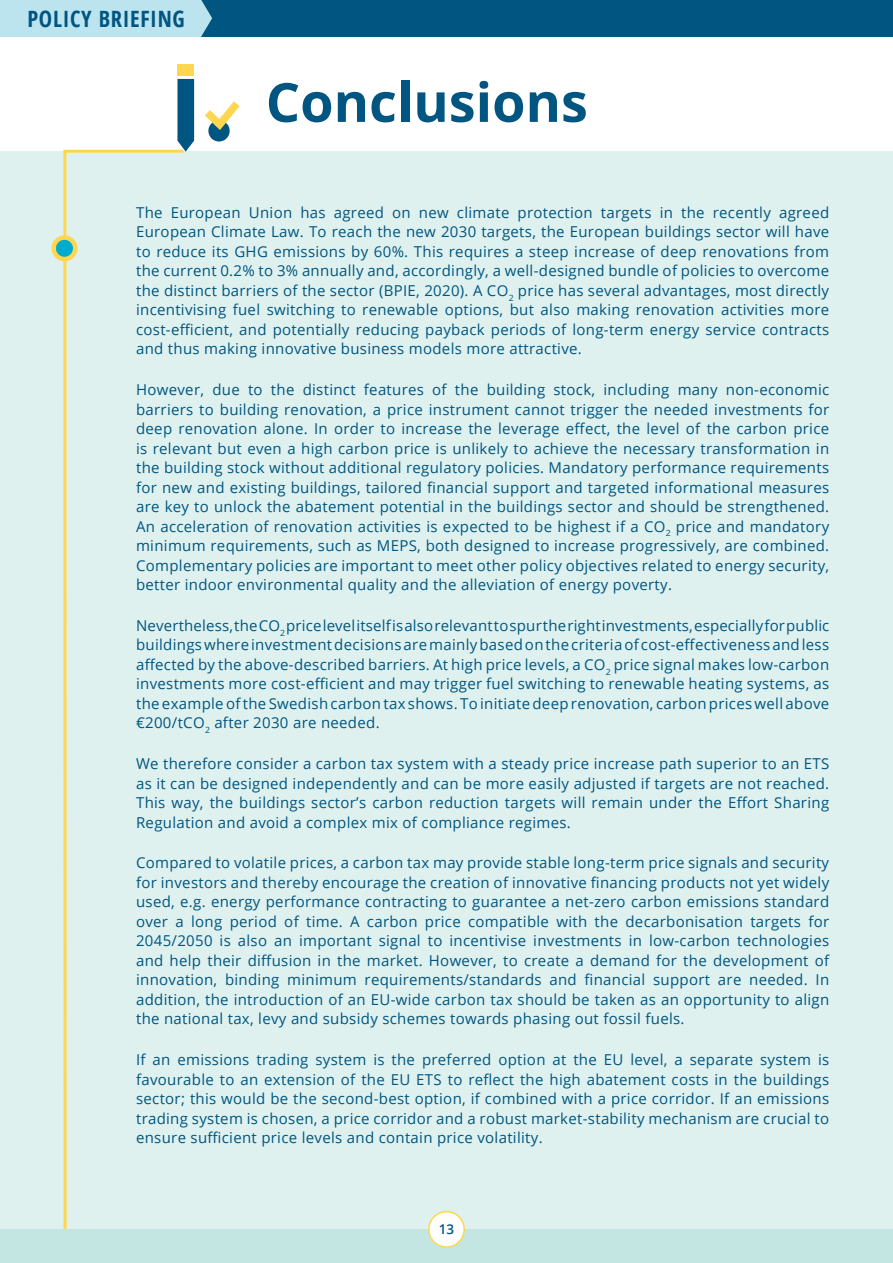
<style>
.page{position:relative;width:893px;height:1263px;background:#fff}
.page>*{position:absolute;margin:0;border:0;box-sizing:border-box;transform-origin:0 0}
.FIGUREN_titel{font:700 54px "Open Sans";color:#005581}
.t1{font:700 condensed 22.5px "Open Sans";letter-spacing:.03em;color:#005581}
.BROOD{font:15px/19.5px "Open Sans";letter-spacing:.02em;color:#005581;text-align:justify}
.t2{font:600 13.5px "Open Sans";color:#005581}
</style>
<div class="page">
<div style="left:0;top:0;width:893px;height:37px;background:#005581"></div>
<div style="left:0;top:0;width:212px;height:37px;background:#bbe4ee"></div>
<div style="left:0;top:152px;width:893px;height:1111px;background:#def1ee"></div>
<svg style="left:62px;top:149px;width:122px;height:1080px"></svg>
<svg style="left:54px;top:238px;width:21px;height:21px"></svg>
<div style="left:51px;top:235px;width:26px;height:26px;border:4px solid #ffd64f;border-radius:50%"></div>
<div style="left:177px;top:65px;width:17px;height:11px;background:#ffd64f"></div>
<svg style="left:177px;top:79px;width:70px;height:73px"></svg>
<div style="left:0;top:1229px;width:893px;height:34px;background:#c3e6e3"></div>
<div style="left:429px;top:1211px;width:35px;height:36px;background:#fff;border-radius:50%"></div>
<div style="left:428px;top:1211px;width:37px;height:37px;border:2px solid #ffd64f;border-radius:50%"></div>
<h2 class="t1" style="left:27px;top:3px;width:159px">POLICY BRIEFING</h2>
<p class="FIGUREN_titel" style="left:266px;top:64px;width:324px">Conclusions</p>
<p class="BROOD" style="left:136px;top:202px;width:695px">The European Union has agreed on new climate protection targets in the recently agreed European Climate Law. To reach the new 2030 targets, the European buildings sector will have to reduce its GHG emissions by 60%. This requires a steep increase of deep renovations from the current 0.2% to 3% annually and, accordingly, a well-designed bundle of policies to overcome the distinct barriers of the sector (BPIE, 2020). A CO<sub>2</sub> price has several advantages, most directly incentivising fuel switching to renewable options, but also making renovation activities more cost-efficient, and potentially reducing payback periods of long-term energy service contracts and thus making innovative business models more attractive.</p>
<p class="BROOD" style="left:136px;top:379px;width:695px">However, due to the distinct features of the building stock, including many non-economic barriers to building renovation, a price instrument cannot trigger the needed investments for deep renovation alone. In order to increase the leverage effect, the level of the carbon price is relevant but even a high carbon price is unlikely to achieve the necessary transformation in the building stock without additional regulatory policies. Mandatory performance requirements for new and existing buildings, tailored financial support and targeted informational measures are key to unlock the abatement potential in the buildings sector and should be strengthened.<br>An acceleration of renovation activities is expected to be highest if a CO<sub>2</sub> price and mandatory minimum requirements, such as MEPS, both designed to increase progressively, are combined.<br>Complementary policies are important to meet other policy objectives related to energy security, better indoor environmental quality and the alleviation of energy poverty.</p>
<p class="BROOD" style="left:136px;top:615px;width:695px">Nevertheless, the CO<sub>2</sub> price level itself is also relevant to spur the right investments, especially for public buildings where investment decisions are mainly based on the criteria of cost-effectiveness and less affected by the above-described barriers. At high price levels, a CO<sub>2</sub> price signal makes low-carbon investments more cost-efficient and may trigger fuel switching to renewable heating systems, as the example of the Swedish carbon tax shows. To initiate deep renovation, carbon prices well above €200/tCO<sub>2</sub> after 2030 are needed.</p>
<p class="BROOD" style="left:136px;top:753px;width:695px">We therefore consider a carbon tax system with a steady price increase path superior to an ETS as it can be designed independently and can be more easily adjusted if targets are not reached.<br>This way, the buildings sector’s carbon reduction targets will remain under the Effort Sharing Regulation and avoid a complex mix of compliance regimes.</p>
<p class="BROOD" style="left:136px;top:853px;width:695px">Compared to volatile prices, a carbon tax may provide stable long-term price signals and security for investors and thereby encourage the creation of innovative financing products not yet widely used, e.g. energy performance contracting to guarantee a net-zero carbon emissions standard over a long period of time. A carbon price compatible with the decarbonisation targets for 2045/2050 is also an important signal to incentivise investments in low-carbon technologies and help their diffusion in the market. However, to create a demand for the development of innovation, binding minimum requirements/standards and financial support are needed. In addition, the introduction of an EU-wide carbon tax should be taken as an opportunity to align the national tax, levy and subsidy schemes towards phasing out fossil fuels.</p>
<p class="BROOD" style="left:136px;top:1049px;width:695px">If an emissions trading system is the preferred option at the EU level, a separate system is favourable to an extension of the EU ETS to reflect the high abatement costs in the buildings sector; this would be the second-best option, if combined with a price corridor. If an emissions trading system is chosen, a price corridor and a robust market-stability mechanism are crucial to ensure sufficient price levels and contain price volatility.</p>
<p class="t2" style="left:439px;top:1220px;width:17px">13</p>
</div>
